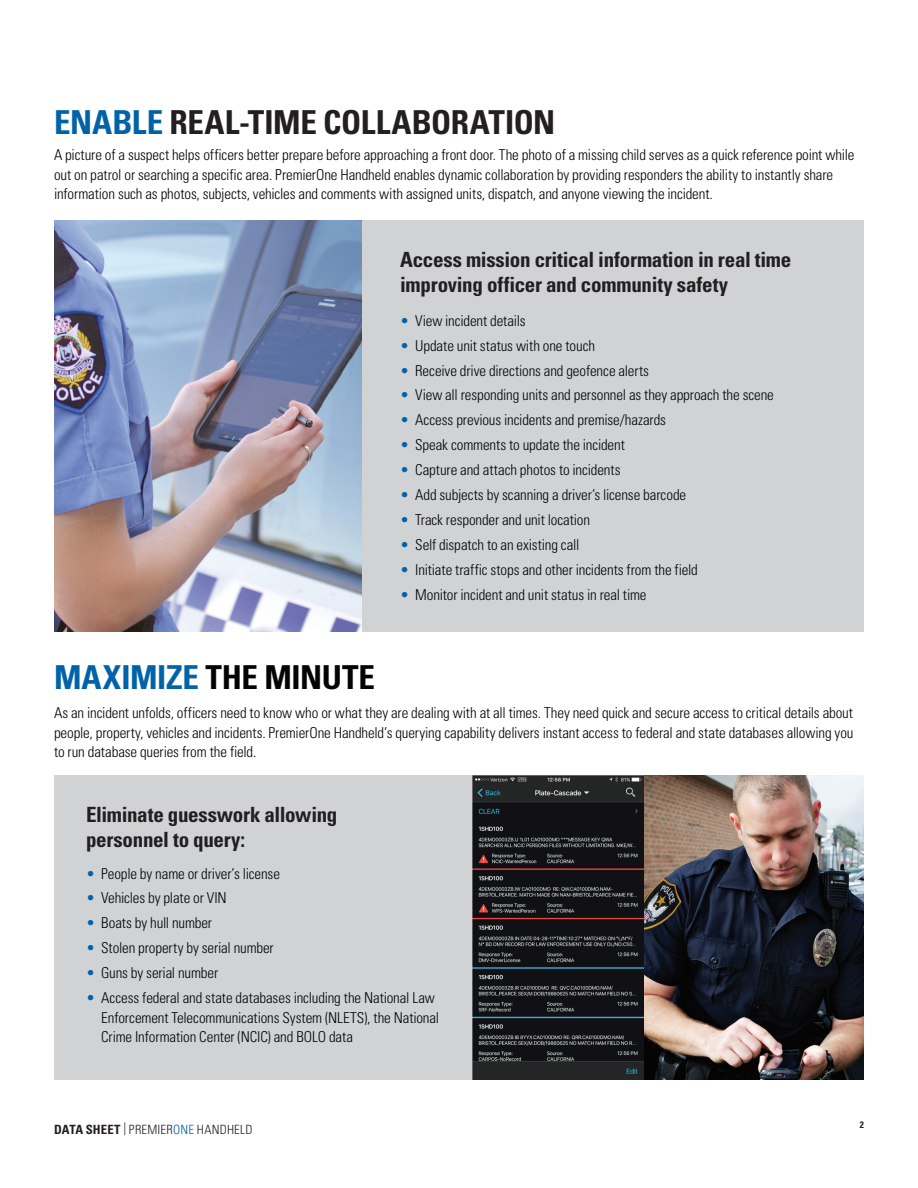
<style>
.page{position:relative;width:918px;height:1188px;background:#fff}
.page>*{position:absolute;margin:0;border:0;box-sizing:border-box;transform-origin:0 0}
.t1{font:700 condensed 33px "Univers";letter-spacing:-.005em;color:#231f20}
.t2{font:700 condensed 33px "Univers";letter-spacing:-.005em;color:#040503}
.t3{font:700 condensed 21px/25.2px "Univers";letter-spacing:-.015em;color:#231f20}
.t4{font:300 condensed 15px/19.5px "Univers";letter-spacing:-.01em;color:#040503}
.t5{font:300 condensed 12.75px "Univers";letter-spacing:.015em;color:#231f20}
.t6{font:700 condensed 9.3px "Univers";color:#231f20}
.s1{color:#0163a7}
.s2{font-weight:700}
</style>
<div class="page">
<img style="left:55px;top:220px;width:307px;height:412px">
<div style="left:54px;top:775px;width:810px;height:305px;background:#d1d2d4"></div>
<img style="left:644px;top:775px;width:220px;height:305px">
<img style="left:472px;top:775px;width:172px;height:305px">
<div style="left:362px;top:220px;width:501px;height:412px;background:#d1d2d4"></div>
<h1 class="t1" style="left:54px;top:102px;width:503px"><span class="s1">ENABLE</span> REAL-TIME COLLABORATION</h1>
<p class="t4" style="left:54px;top:145px;width:802px">A picture of a suspect helps officers better prepare before approaching a front door. The photo of a missing child serves as a quick reference point while out on patrol or searching a specific area. PremierOne Handheld enables dynamic collaboration by providing responders the ability to instantly share information such as photos, subjects, vehicles and comments with assigned units, dispatch, and anyone viewing the incident.</p>
<h2 class="t3" style="left:400px;top:247px;width:393px">Access mission critical information in real time improving officer and community safety</h2>
<p class="t4" style="left:400px;top:311px;width:127px"><span class="s1">•</span> View incident details</p>
<p class="t4" style="left:400px;top:336px;width:196px"><span class="s1">•</span> Update unit status with one touch</p>
<p class="t4" style="left:400px;top:361px;width:250px"><span class="s1">•</span> Receive drive directions and geofence alerts</p>
<p class="t4" style="left:400px;top:385px;width:375px"><span class="s1">•</span> View all responding units and personnel as they approach the scene</p>
<p class="t4" style="left:400px;top:410px;width:267px"><span class="s1">•</span> Access previous incidents and premise/hazards</p>
<p class="t4" style="left:400px;top:435px;width:226px"><span class="s1">•</span> Speak comments to update the incident</p>
<p class="t4" style="left:400px;top:460px;width:222px"><span class="s1">•</span> Capture and attach photos to incidents</p>
<p class="t4" style="left:400px;top:485px;width:288px"><span class="s1">•</span> Add subjects by scanning a driver’s license barcode</p>
<p class="t4" style="left:400px;top:510px;width:192px"><span class="s1">•</span> Track responder and unit location</p>
<p class="t4" style="left:400px;top:535px;width:181px"><span class="s1">•</span> Self dispatch to an existing call</p>
<p class="t4" style="left:400px;top:560px;width:299px"><span class="s1">•</span> Initiate traffic stops and other incidents from the field</p>
<p class="t4" style="left:400px;top:585px;width:248px"><span class="s1">•</span> Monitor incident and unit status in real time</p>
<h1 class="t2" style="left:54px;top:657px;width:323px"><span class="s1">MAXIMIZE</span> THE MINUTE</h1>
<p class="t4" style="left:54px;top:703px;width:801px;text-align:justify">As an incident unfolds, officers need to know who or what they are dealing with at all times. They need quick and secure access to critical details about people, property, vehicles and incidents. PremierOne Handheld’s querying capability delivers instant access to federal and state databases allowing you to run database queries from the field.</p>
<h2 class="t3" style="left:86px;top:802px;width:253px">Eliminate guesswork allowing personnel to query:</h2>
<p class="t4" style="left:86px;top:863px;width:195px"><span class="s1">•</span> People by name or driver’s license</p>
<p class="t4" style="left:86px;top:888px;width:142px"><span class="s1">•</span> Vehicles by plate or VIN</p>
<p class="t4" style="left:86px;top:913px;width:128px"><span class="s1">•</span> Boats by hull number</p>
<p class="t4" style="left:86px;top:938px;width:189px"><span class="s1">•</span> Stolen property by serial number</p>
<p class="t4" style="left:86px;top:963px;width:134px"><span class="s1">•</span> Guns by serial number</p>
<p class="t4" style="left:101px;top:988px;width:340px;text-indent:-15px"><span class="s1">•</span> Access federal and state databases including the National Law<br>Enforcement Telecommunications System (NLETS), the National<br>Crime Information Center (NCIC) and BOLO data</p>
<p class="t5" style="left:54px;top:1122px;width:200px"><span class="s2">DATA SHEET</span> | PREMIER<span class="s1">ONE</span> HANDHELD</p>
<p class="t6" style="left:860px;top:1119px;width:6px">2</p>
</div>
